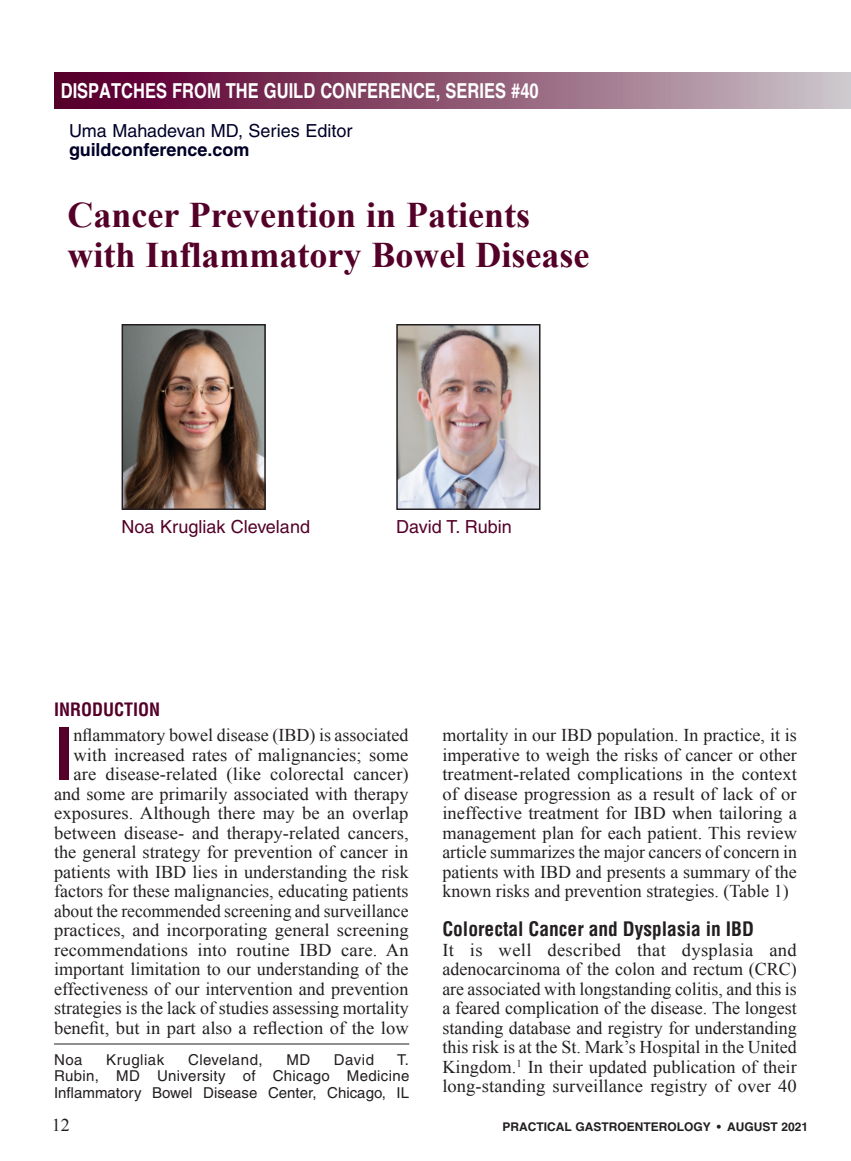
<style>
.page{position:relative;width:851px;height:1161px;background:#fff}
.page>*{position:absolute;margin:0;border:0;box-sizing:border-box;transform-origin:0 0}
.A_Body_Copy-Drop_cap{font:700 condensed 70.05px "Helvetica";color:#540028}
.t1{font:700 36px/40.5px "Times New Roman";color:#540028}
.t2{font:700 20.7px "Helvetica";color:#fff;scale:.8 1}
.A_Subhead_first_line{font:700 condensed 19.5px "Helvetica";color:#231f20}
.A_Body_Copy-Drop_cap-2{font:18px/19.5px "Times New Roman";color:#231f20;text-align:right}
.A_Body_Copy-1st_P{font:18px/19.5px "Times New Roman";letter-spacing:.005em;color:#231f20;text-align:justify}
.t3{font:18px "Helvetica";color:#540028}
.t4{font:18px "Helvetica";color:#000029}
.t5{font:700 18px "Helvetica";letter-spacing:-.005em;color:#000029}
._1_Head{font:700 condensed 18px "Helvetica";color:#540028}
.t6{font:15px/16.5px "Helvetica";letter-spacing:.005em;color:#231f20;text-align:justify}
.t7{font:15px "Helvetica";letter-spacing:.035em;color:#231f20}
.t8{font:700 12px "Helvetica";color:#231f20}
</style>
<div class="page">
<div style="left:54px;top:73px;width:796px;height:35px;background:linear-gradient(to right,#540024,#cac2c6)"></div>
<img style="left:125px;top:327px;width:138px;height:180px">
<div style="left:122px;top:324px;width:144px;height:186px;border:2px solid #231f20"></div>
<hr style="left:54px;top:1044px;width:355px;height:1px;background:#231f20">
<img style="left:399px;top:327px;width:138px;height:180px">
<div style="left:396px;top:324px;width:144px;height:186px;border:2px solid #231f20"></div>
<p class="t2" style="left:61px;top:78px;width:599px">DISPATCHES FROM THE GUILD CONFERENCE, SERIES #40</p>
<p class="t4" style="left:69px;top:120px;width:285px">Uma Mahadevan MD, Series Editor</p>
<p class="t5" style="left:69px;top:139px;width:182px">guildconference.com</p>
<h2 class="t1" style="left:68px;top:194px;width:523px">Cancer Prevention in Patients with Inflammatory Bowel Disease</h2>
<p class="t3" style="left:122px;top:517px;width:190px">Noa Krugliak Cleveland</p>
<p class="t3" style="left:396px;top:517px;width:117px">David T. Rubin</p>
<p class="_1_Head" style="left:54px;top:699px;width:108px">INRODUCTION</p>
<p class="A_Body_Copy-Drop_cap" style="left:54px;top:711px;width:21px">I</p>
<p class="A_Body_Copy-Drop_cap-2" style="left:54px;top:725px;width:356px">nflammatory bowel disease (IBD) is associated with increased rates of malignancies; some are disease-related (like colorectal cancer) and some are primarily associated with therapy exposures. Although there may be an overlap between disease- and therapy-related cancers, the general strategy for prevention of cancer in patients with IBD lies in understanding the risk factors for these malignancies, educating patients about the recommended screening and surveillance practices, and incorporating general screening recommendations into routine IBD care. An important limitation to our understanding of the effectiveness of our intervention and prevention strategies is the lack of studies assessing mortality benefit, but in part also a reflection of the low</p>
<p class="A_Body_Copy-Drop_cap-2" style="left:442px;top:725px;width:356px;text-align:justify">mortality in our IBD population. In practice, it is imperative to weigh the risks of cancer or other treatment-related complications in the context of disease progression as a result of lack of or ineffective treatment for IBD when tailoring a management plan for each patient. This review article summarizes the major cancers of concern in patients with IBD and presents a summary of the known risks and prevention strategies. (Table 1)</p>
<p class="A_Subhead_first_line" style="left:442px;top:917px;width:313px">Colorectal Cancer and Dysplasia in IBD</p>
<p class="A_Body_Copy-1st_P" style="left:442px;top:939px;width:356px">It is well described that dysplasia and adenocarcinoma of the colon and rectum (CRC) are associated with longstanding colitis, and this is a feared complication of the disease. The longest standing database and registry for understanding this risk is at the St. Mark’s Hospital in the United Kingdom.<sup>1</sup> In their updated publication of their long-standing surveillance registry of over 40</p>
<p class="t6" style="left:54px;top:1051px;width:30px">Noa</p>
<p class="t7" style="left:106px;top:1051px;width:59px">Krugliak</p>
<p class="t7" style="left:188px;top:1051px;width:76px">Cleveland,</p>
<p class="t6" style="left:286px;top:1051px;width:25px">MD</p>
<p class="t6" style="left:334px;top:1051px;width:42px">David</p>
<p class="t6" style="left:54px;top:1051px;width:357px;text-indent:343px">T.<br>Rubin, MD University of Chicago Medicine Inflammatory Bowel Disease Center, Chicago, IL</p>
<p class="A_Body_Copy-Drop_cap-2" style="left:52px;top:1115px;width:19px">12</p>
<p class="t8" style="left:502px;top:1119px;width:307px">PRACTICAL GASTROENTEROLOGY • AUGUST 2021</p>
</div>
